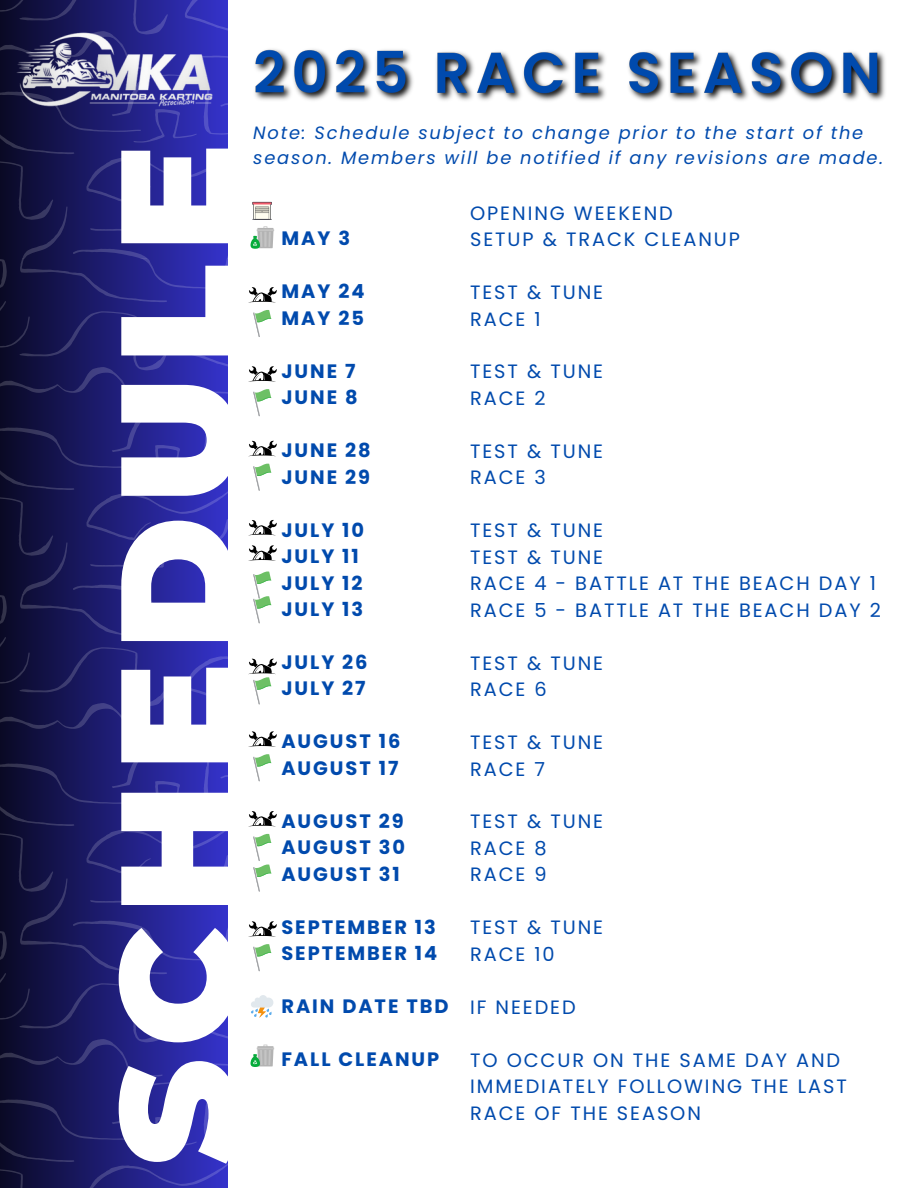
<style>
.page{position:relative;width:918px;height:1188px;background:#fff}
.page>*{position:absolute;margin:0;border:0;box-sizing:border-box;transform-origin:0 0}
.t1{font:900 162.6px "Montserrat";letter-spacing:.075em;color:#fff}
.t2{font:19.35px/26.4px "Poppins";letter-spacing:.1em;color:#004aad}
.t3{font:700 19.35px/26.4px "Poppins";letter-spacing:.1em;color:#004aad}
.t4{font:italic 17.85px/24.8px "Poppins";letter-spacing:.1em;color:#004aad}
</style>
<div class="page">
<svg style="left:0;top:0;width:228px;height:1188px"></svg>
<img style="left:9px;top:0;width:211px;height:179px">
<svg style="left:251px;top:226px;width:23px;height:23px"></svg>
<svg style="left:253px;top:754px;width:18px;height:27px"></svg>
<svg style="left:248px;top:731px;width:29px;height:16px"></svg>
<svg style="left:248px;top:811px;width:29px;height:16px"></svg>
<svg style="left:253px;top:944px;width:18px;height:27px"></svg>
<svg style="left:248px;top:921px;width:29px;height:16px"></svg>
<svg style="left:249px;top:520px;width:28px;height:15px"></svg>
<svg style="left:253px;top:463px;width:18px;height:28px"></svg>
<svg style="left:249px;top:441px;width:28px;height:15px"></svg>
<svg style="left:253px;top:389px;width:18px;height:27px"></svg>
<svg style="left:248px;top:366px;width:29px;height:16px"></svg>
<svg style="left:253px;top:310px;width:18px;height:27px"></svg>
<svg style="left:248px;top:287px;width:29px;height:16px"></svg>
<svg style="left:253px;top:833px;width:18px;height:59px"></svg>
<svg style="left:253px;top:571px;width:18px;height:52px"></svg>
<svg style="left:248px;top:545px;width:29px;height:16px"></svg>
<svg style="left:248px;top:658px;width:29px;height:46px"></svg>
<svg style="left:251px;top:1045px;width:23px;height:22px"></svg>
<svg style="left:251px;top:995px;width:22px;height:23px"></svg>
<svg style="left:252px;top:202px;width:20px;height:18px"></svg>
<img style="left:255px;top:49px;width:630px;height:52px">
<p class="t1" style="left:78px;top:1166px;width:1024px;rotate:-90deg">SCHEDULE</p>
<h3 class="t4" style="left:253px;top:120px;width:631px">Note: Schedule subject to change prior to the start of the season. Members will be notified if any revisions are made.</h3>
<p class="t3" style="left:281px;top:225px;width:70px">MAY 3</p>
<p class="t3" style="left:281px;top:278px;width:85px">MAY 24<br>MAY 25</p>
<p class="t3" style="left:281px;top:358px;width:78px">JUNE 7<br>JUNE 8</p>
<p class="t3" style="left:281px;top:437px;width:91px">JUNE 28<br>JUNE 29</p>
<p class="t3" style="left:281px;top:517px;width:84px">JULY 10<br>JULY 11<br>JULY 12<br>JULY 13</p>
<h1 class="t3" style="left:281px;top:649px;width:88px">JULY 26<br>JULY 27</h1>
<p class="t3" style="left:281px;top:728px;width:120px">AUGUST 16<br>AUGUST 17</p>
<p class="t3" style="left:281px;top:808px;width:125px;text-align:justify">AUGUST 29<br>AUGUST 30<br>AUGUST 31</p>
<p class="t3" style="left:281px;top:914px;width:157px">SEPTEMBER 13<br>SEPTEMBER 14</p>
<p class="t3" style="left:281px;top:993px;width:169px">RAIN DATE TBD</p>
<p class="t3" style="left:281px;top:1046px;width:159px">FALL CLEANUP</p>
<p class="t2" style="left:470px;top:200px;width:271px">OPENING WEEKEND<br>SETUP &amp; TRACK CLEANUP</p>
<p class="t2" style="left:470px;top:279px;width:135px">TEST &amp; TUNE<br>RACE 1</p>
<p class="t2" style="left:470px;top:358px;width:135px">TEST &amp; TUNE<br>RACE 2</p>
<p class="t2" style="left:470px;top:438px;width:135px">TEST &amp; TUNE<br>RACE 3</p>
<p class="t2" style="left:470px;top:517px;width:135px">TEST &amp; TUNE</p>
<p class="t2" style="left:470px;top:544px;width:407px">TEST &amp; TUNE<br>RACE 4 - BATTLE AT THE BEACH DAY 1</p>
<p class="t2" style="left:470px;top:597px;width:412px">RACE 5 - BATTLE AT THE BEACH DAY 2</p>
<p class="t2" style="left:470px;top:650px;width:135px">TEST &amp; TUNE<br>RACE 6</p>
<p class="t2" style="left:470px;top:729px;width:135px">TEST &amp; TUNE</p>
<p class="t2" style="left:470px;top:756px;width:76px">RACE 7</p>
<p class="t2" style="left:470px;top:808px;width:135px">TEST &amp; TUNE</p>
<p class="t2" style="left:470px;top:835px;width:78px">RACE 8<br>RACE 9</p>
<p class="t2" style="left:470px;top:914px;width:135px">TEST &amp; TUNE</p>
<p class="t2" style="left:470px;top:941px;width:86px">RACE 10</p>
<p class="t2" style="left:470px;top:994px;width:107px">IF NEEDED</p>
<p class="t2" style="left:470px;top:1047px;width:378px">TO OCCUR ON THE SAME DAY AND<br>IMMEDIATELY FOLLOWING THE LAST<br>RACE OF THE SEASON</p>
</div>
